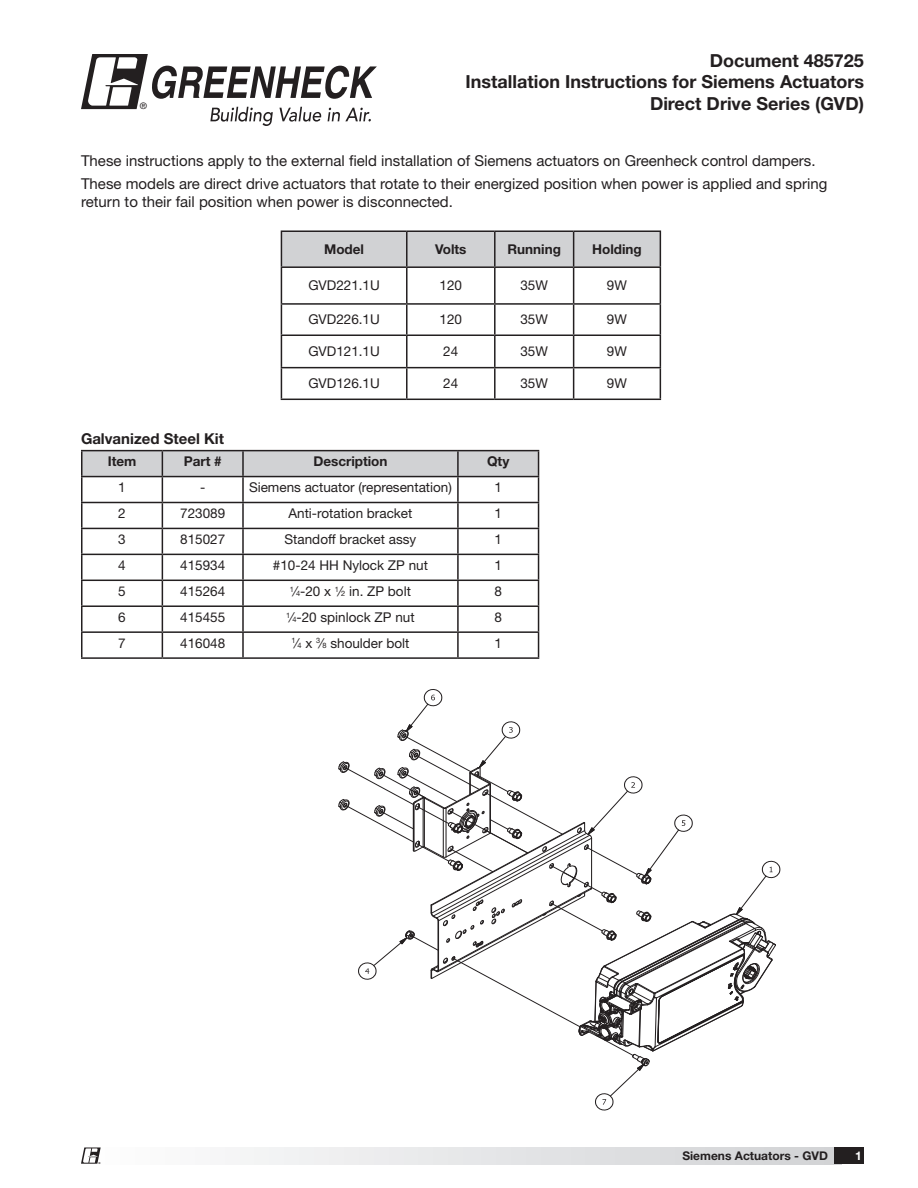
<style>
.page{position:relative;width:918px;height:1188px;background:#fff}
.page>*{position:absolute;margin:0;border:0;box-sizing:border-box;transform-origin:0 0}
.t1{font:700 18px/21.6px "Helvetica Neue LT Std";color:#231f20;text-align:right}
.Body_10_12_55_Roman__05_space_after{font:15px/18px "Helvetica Neue LT Std";color:#231f20}
.Bold{font:700 15px "Helvetica Neue LT Std";color:#231f20}
.Table_Centered{font:13.5px "Helvetica Neue LT Std";color:#231f20}
.Table_Centered-2{font:700 13.5px "Helvetica Neue LT Std";color:#231f20}
.Body_10_12_55_Roman__05_space_after-2{font:13.5px "Helvetica Neue LT Std";color:#231f20}
.t2{font:700 12px "Helvetica Neue LT Std";color:#231f20}
.t3{font:700 12px "Helvetica Neue LT Std";color:#fff}
.t4{font:9px "Helvetica";color:#231f20}
.t5{font:700 2.7px "Helvetica Neue LT Std";color:#231f20}
.s1{font-size:7.35px}
</style>
<div class="page">
<svg style="left:81px;top:54px;width:296px;height:72px"></svg>
<div style="left:81px;top:1148px;width:760px;height:16px;background:linear-gradient(to right,#fefefe,#d1d2d4)"></div>
<div style="left:834px;top:1148px;width:30px;height:16px;background:#231f20"></div>
<svg style="left:81px;top:1147px;width:20px;height:17px"></svg>
<svg style="left:338px;top:689px;width:442px;height:422px"></svg>
<hr style="left:81px;top:450px;width:81px;height:1px;background:#231f20">
<hr style="left:162px;top:450px;width:81px;height:1px;background:#231f20">
<hr style="left:243px;top:450px;width:215px;height:1px;background:#231f20">
<hr style="left:458px;top:450px;width:81px;height:1px;background:#231f20">
<svg style="left:81px;top:451px;width:458px;height:206px"></svg>
<hr style="left:81px;top:657px;width:81px;height:2px;background:#231f20">
<hr style="left:162px;top:657px;width:81px;height:2px;background:#231f20">
<hr style="left:243px;top:657px;width:215px;height:2px;background:#231f20">
<hr style="left:458px;top:657px;width:81px;height:2px;background:#231f20">
<div style="left:282px;top:232px;width:378px;height:34px;background:#d1d2d4"></div>
<hr style="left:281px;top:230px;width:126px;height:2px;background:#231f20">
<hr style="left:281px;top:232px;width:1px;height:34px;background:#231f20">
<hr style="left:407px;top:230px;width:88px;height:2px;background:#231f20">
<hr style="left:406px;top:232px;width:2px;height:34px;background:#231f20">
<hr style="left:495px;top:230px;width:79px;height:2px;background:#231f20">
<hr style="left:494px;top:232px;width:2px;height:34px;background:#231f20">
<hr style="left:574px;top:230px;width:87px;height:2px;background:#231f20">
<hr style="left:573px;top:232px;width:1px;height:34px;background:#231f20">
<hr style="left:660px;top:232px;width:1px;height:34px;background:#231f20">
<hr style="left:281px;top:266px;width:126px;height:2px;background:#231f20">
<hr style="left:281px;top:268px;width:1px;height:35px;background:#231f20">
<hr style="left:407px;top:266px;width:88px;height:2px;background:#231f20">
<hr style="left:406px;top:268px;width:2px;height:35px;background:#231f20">
<hr style="left:495px;top:266px;width:79px;height:2px;background:#231f20">
<hr style="left:494px;top:268px;width:2px;height:35px;background:#231f20">
<hr style="left:574px;top:266px;width:87px;height:2px;background:#231f20">
<hr style="left:573px;top:268px;width:1px;height:35px;background:#231f20">
<hr style="left:660px;top:268px;width:1px;height:35px;background:#231f20">
<hr style="left:281px;top:303px;width:126px;height:2px;background:#231f20">
<svg style="left:281px;top:305px;width:1px;height:29px"></svg>
<hr style="left:407px;top:303px;width:88px;height:2px;background:#231f20">
<hr style="left:406px;top:305px;width:2px;height:29px;background:#231f20">
<hr style="left:495px;top:303px;width:79px;height:2px;background:#231f20">
<hr style="left:494px;top:305px;width:2px;height:29px;background:#231f20">
<hr style="left:574px;top:303px;width:87px;height:2px;background:#231f20">
<svg style="left:573px;top:305px;width:1px;height:29px"></svg>
<svg style="left:660px;top:305px;width:1px;height:29px"></svg>
<hr style="left:281px;top:334px;width:126px;height:2px;background:#231f20">
<hr style="left:281px;top:336px;width:1px;height:31px;background:#231f20">
<hr style="left:407px;top:334px;width:88px;height:2px;background:#231f20">
<hr style="left:406px;top:336px;width:2px;height:31px;background:#231f20">
<hr style="left:495px;top:334px;width:79px;height:2px;background:#231f20">
<hr style="left:494px;top:336px;width:2px;height:31px;background:#231f20">
<hr style="left:574px;top:334px;width:87px;height:2px;background:#231f20">
<hr style="left:573px;top:336px;width:1px;height:31px;background:#231f20">
<hr style="left:660px;top:336px;width:1px;height:31px;background:#231f20">
<hr style="left:281px;top:367px;width:126px;height:1px;background:#231f20">
<hr style="left:281px;top:368px;width:1px;height:31px;background:#231f20">
<hr style="left:407px;top:367px;width:88px;height:1px;background:#231f20">
<hr style="left:406px;top:368px;width:2px;height:31px;background:#231f20">
<hr style="left:495px;top:367px;width:79px;height:1px;background:#231f20">
<hr style="left:494px;top:368px;width:2px;height:31px;background:#231f20">
<hr style="left:574px;top:367px;width:87px;height:1px;background:#231f20">
<hr style="left:573px;top:368px;width:1px;height:31px;background:#231f20">
<hr style="left:660px;top:368px;width:1px;height:31px;background:#231f20">
<hr style="left:281px;top:399px;width:126px;height:1px;background:#231f20">
<hr style="left:407px;top:399px;width:88px;height:1px;background:#231f20">
<hr style="left:495px;top:399px;width:79px;height:1px;background:#231f20">
<hr style="left:574px;top:399px;width:87px;height:1px;background:#231f20">
<p class="t4" style="left:140px;top:101px;width:8px">®</p>
<h1 class="t1" style="left:465px;top:49px;width:400px">Document 485725<br>Installation Instructions for Siemens Actuators<br>Direct Drive Series (GVD)</h1>
<p class="Body_10_12_55_Roman__05_space_after" style="left:81px;top:151px;width:736px">These instructions apply to the external field installation of Siemens actuators on Greenheck control dampers.</p>
<p class="Body_10_12_55_Roman__05_space_after" style="left:81px;top:175px;width:748px">These models are direct drive actuators that rotate to their energized position when power is applied and spring return to their fail position when power is disconnected.</p>
<p class="Bold" style="left:81px;top:429px;width:145px">Galvanized Steel Kit</p>
<p class="Table_Centered-2" style="left:324px;top:241px;width:41px">Model</p>
<p class="Table_Centered-2" style="left:435px;top:241px;width:33px">Volts</p>
<p class="Table_Centered-2" style="left:507px;top:241px;width:55px">Running</p>
<p class="Table_Centered-2" style="left:592px;top:241px;width:51px">Holding</p>
<p class="Table_Centered" style="left:308px;top:278px;width:73px">GVD221.1U</p>
<p class="Table_Centered" style="left:440px;top:278px;width:24px">120</p>
<p class="Table_Centered" style="left:520px;top:278px;width:29px">35W</p>
<p class="Table_Centered" style="left:607px;top:278px;width:22px">9W</p>
<p class="Table_Centered" style="left:308px;top:312px;width:73px">GVD226.1U</p>
<p class="Table_Centered" style="left:440px;top:312px;width:24px">120</p>
<p class="Table_Centered" style="left:520px;top:312px;width:29px">35W</p>
<p class="Table_Centered" style="left:607px;top:312px;width:22px">9W</p>
<p class="Table_Centered" style="left:308px;top:343px;width:73px">GVD121.1U</p>
<p class="Table_Centered" style="left:443px;top:343px;width:17px">24</p>
<p class="Table_Centered" style="left:520px;top:343px;width:29px">35W</p>
<p class="Table_Centered" style="left:607px;top:343px;width:22px">9W</p>
<p class="Table_Centered" style="left:308px;top:375px;width:73px">GVD126.1U</p>
<p class="Table_Centered" style="left:443px;top:375px;width:17px">24</p>
<p class="Table_Centered" style="left:520px;top:375px;width:29px">35W</p>
<p class="Table_Centered" style="left:607px;top:375px;width:22px">9W</p>
<p class="Table_Centered-2" style="left:108px;top:453px;width:30px">Item</p>
<p class="Table_Centered-2" style="left:184px;top:453px;width:40px">Part #</p>
<p class="Table_Centered-2" style="left:313px;top:453px;width:76px">Description</p>
<p class="Table_Centered-2" style="left:487px;top:453px;width:24px">Qty</p>
<p class="Table_Centered" style="left:118px;top:479px;width:9px">1</p>
<p class="Table_Centered" style="left:200px;top:479px;width:7px">-</p>
<p class="Table_Centered" style="left:249px;top:479px;width:204px">Siemens actuator (representation)</p>
<p class="Table_Centered" style="left:494px;top:479px;width:9px">1</p>
<p class="Table_Centered" style="left:118px;top:505px;width:9px">2</p>
<p class="Table_Centered" style="left:180px;top:505px;width:47px">723089</p>
<p class="Table_Centered" style="left:288px;top:505px;width:126px">Anti-rotation bracket</p>
<p class="Table_Centered" style="left:494px;top:505px;width:9px">1</p>
<p class="Table_Centered" style="left:118px;top:531px;width:9px">3</p>
<p class="Table_Centered" style="left:180px;top:531px;width:47px">815027</p>
<p class="Table_Centered" style="left:285px;top:531px;width:133px">Standoff bracket assy</p>
<p class="Table_Centered" style="left:494px;top:531px;width:9px">1</p>
<p class="Table_Centered" style="left:118px;top:557px;width:9px">4</p>
<p class="Table_Centered" style="left:180px;top:557px;width:47px">415934</p>
<p class="Table_Centered" style="left:273px;top:557px;width:157px">#10-24 HH Nylock ZP nut</p>
<p class="Table_Centered" style="left:494px;top:557px;width:9px">1</p>
<p class="Table_Centered" style="left:118px;top:583px;width:9px">5</p>
<p class="Table_Centered" style="left:180px;top:583px;width:47px">415264</p>
<p class="Table_Centered" style="left:290px;top:583px;width:123px"><sup>1</sup>⁄<span class="s1">4</span>-20 x <sup>1</sup>⁄<span class="s1">2</span> in. ZP bolt</p>
<p class="Table_Centered" style="left:494px;top:583px;width:9px">8</p>
<p class="Table_Centered" style="left:118px;top:609px;width:9px">6</p>
<p class="Table_Centered" style="left:180px;top:609px;width:47px">415455</p>
<p class="Table_Centered" style="left:286px;top:609px;width:130px"><sup>1</sup>⁄<span class="s1">4</span>-20 spinlock ZP nut</p>
<p class="Table_Centered" style="left:494px;top:609px;width:9px">8</p>
<p class="Table_Centered" style="left:118px;top:635px;width:9px">7</p>
<p class="Table_Centered" style="left:180px;top:635px;width:47px">416048</p>
<p class="Body_10_12_55_Roman__05_space_after-2" style="left:291px;top:635px;width:119px"><sup>1</sup>⁄<span class="s1">4</span> x <sup>3</sup>⁄<span class="s1">8</span> shoulder bolt</p>
<p class="Table_Centered" style="left:494px;top:635px;width:9px">1</p>
<p class="t5" style="left:98px;top:1161px;width:4px">®</p>
<p class="t2" style="left:682px;top:1148px;width:147px">Siemens Actuators - GVD</p>
<p class="t3" style="left:855px;top:1148px;width:8px">1</p>
</div>
